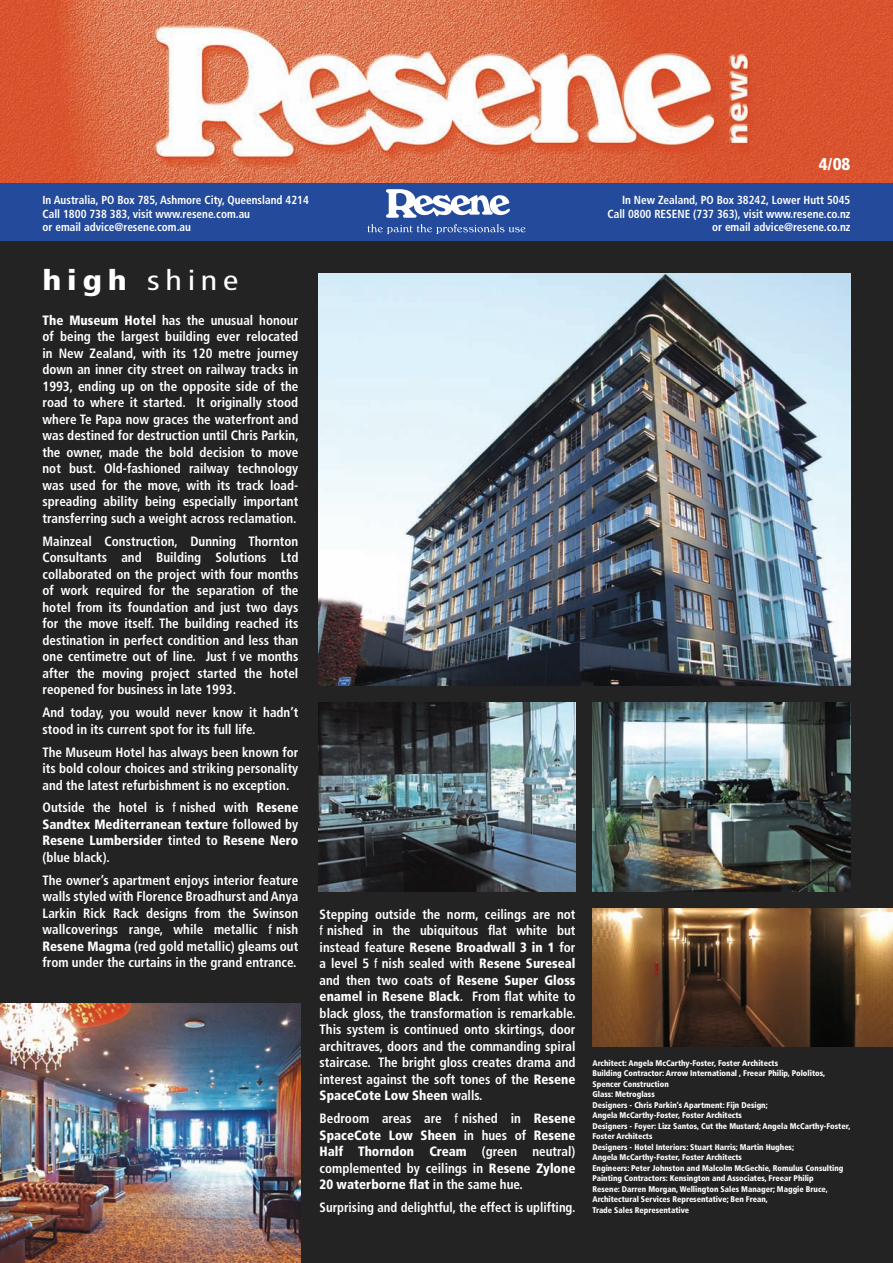
<style>
.page{position:relative;width:893px;height:1263px;background:#fff}
.page>*{position:absolute;margin:0;border:0;box-sizing:border-box;transform-origin:0 0}
.t1{font:condensed 28.2px "Frutiger";letter-spacing:.165em;color:#fff;scale:1.22 1}
.t2{font:900 condensed 17.1px "Frutiger";color:#fff}
.t3{font:700 condensed 13.5px/16.5px "Frutiger";color:#fff;text-align:justify}
.t4{font:700 condensed 13.5px "Frutiger";color:#fff;scale:.95 1}
.t5{font:700 condensed 11.7px/13.5px "Frutiger";color:#fff;scale:.96 1}
.t6{font:900 condensed 8.25px/10.5px "Frutiger";color:#fff}
.s1{font-weight:900}
</style>
<div class="page">
<div style="left:0;top:224px;width:893px;height:1039px;background:#232323"></div>
<img style="left:319px;top:274px;width:531px;height:412px">
<img style="left:592px;top:909px;width:301px;height:137px">
<img style="left:0;top:1003px;width:300px;height:260px">
<img style="left:592px;top:703px;width:258px;height:188px">
<img style="left:319px;top:703px;width:256px;height:188px">
<div style="left:0;top:178px;width:893px;height:62px;background:#244a9b"></div>
<img style="left:0;top:0;width:893px;height:183px">
<svg style="left:367px;top:224px;width:159px;height:10px"></svg>
<svg style="left:386px;top:189px;width:124px;height:29px"></svg>
<p class="t2" style="left:819px;top:154px;width:33px">4/08</p>
<p class="t5" style="left:43px;top:194px;width:279px">In Australia, PO Box 785, Ashmore City, Queensland 4214<br>Call 1800 738 383, visit www.resene.com.au<br>or email advice@resene.com.au</p>
<p class="t5" style="left:607px;top:194px;width:255px;text-align:right">In New Zealand, PO Box 38242, Lower Hutt 5045<br>Call 0800 RESENE (737 363), visit www.resene.co.nz or email advice@resene.co.nz</p>
<h1 class="t1" style="left:43px;top:264px;width:162px"><span class="s1">high</span> shine</h1>
<p class="t3" style="left:43px;top:312px;width:258px"><span class="s1">The Museum Hotel</span> has the unusual honour of being the largest building ever relocated in New Zealand, with its 120 metre journey down an inner city street on railway tracks in 1993, ending up on the opposite side of the road to where it started. It originally stood where Te Papa now graces the waterfront and was destined for destruction until Chris Parkin, the owner, made the bold decision to move not bust. Old-fashioned railway technology was used for the move, with its track load&shy;spreading ability being especially important transferring such a weight across reclamation.</p>
<p class="t3" style="left:43px;top:533px;width:257px">Mainzeal Construction, Dunning Thornton Consultants and Building Solutions Ltd collaborated on the project with four months of work required for the separation of the hotel from its foundation and just two days for the move itself. The building reached its destination in perfect condition and less than one centimetre out of line. Just five months after the moving project started the hotel reopened for business in late 1993.</p>
<p class="t3" style="left:43px;top:704px;width:257px">And today, you would never know it hadn’t stood in its current spot for its full life.</p>
<p class="t3" style="left:43px;top:744px;width:257px">The Museum Hotel has always been known for its bold colour choices and striking personality and the latest refurbishment is no exception.</p>
<p class="t3" style="left:43px;top:799px;width:257px">Outside the hotel is finished with <span class="s1">Resene Sandtex Mediterranean textur</span>e followed by <span class="s1">Resene Lumbersider</span> tinted to <span class="s1">Resene Nero </span>(blue black).</p>
<p class="t3" style="left:43px;top:872px;width:257px">The owner’s apartment enjoys interior feature walls styled with Florence Broadhurst and Anya Larkin Rick Rack designs from the Swinson wallcoverings range, while metallic finish <span class="s1">Resene Magma</span> (red gold metallic) gleams out from under the curtains in the grand entrance.</p>
<p class="t3" style="left:320px;top:906px;width:258px">Stepping outside the norm, ceilings are not finished in the ubiquitous flat white but instead feature <span class="s1">Resene Broadwall 3 in 1</span> for a level 5 finish sealed with <span class="s1">Resene Sureseal </span>and then two coats of <span class="s1">Resene Super Gloss enamel</span> in <span class="s1">Resene Black</span>. From flat white to black gloss, the transformation is remarkable.<br>This system is continued onto skirtings, door architraves, doors and the commanding spiral staircase. The bright gloss creates drama and interest against the soft tones of the <span class="s1">Resene SpaceCote Low Sheen</span> walls.</p>
<p class="t3" style="left:320px;top:1110px;width:257px">Bedroom areas are finished in <span class="s1">Resene SpaceCote Low Sheen</span> in hues of <span class="s1">Resene Half Thorndon Cream</span> (green neutral) complemented by ceilings in <span class="s1">Resene Zylone 20 waterborne flat</span> in the same hue.</p>
<p class="t4" style="left:320px;top:1199px;width:271px">Surprising and delightful, the effect is uplifting.</p>
<p class="t6" style="left:592px;top:1057px;width:259px">Architect: Angela McCarthy-Foster, Foster Architects<br>Building Contractor: Arrow International , Freear Philip, Pololitos, Spencer Construction<br>Glass: Metroglass<br>Designers - Chris Parkin’s Apartment: Fijn Design;<br>Angela McCarthy-Foster, Foster Architects<br>Designers - Foyer: Lizz Santos, Cut the Mustard; Angela McCarthy-Foster, Foster Architects<br>Designers - Hotel Interiors: Stuart Harris; Martin Hughes;<br>Angela McCarthy-Foster, Foster Architects<br>Engineers: Peter Johnston and Malcolm McGechie, Romulus Consulting Painting Contractors: Kensington and Associates, Freear Philip<br>Resene: Darren Morgan, Wellington Sales Manager; Maggie Bruce, Architectural Services Representative; Ben Frean,<br>Trade Sales Representative</p>
</div>
